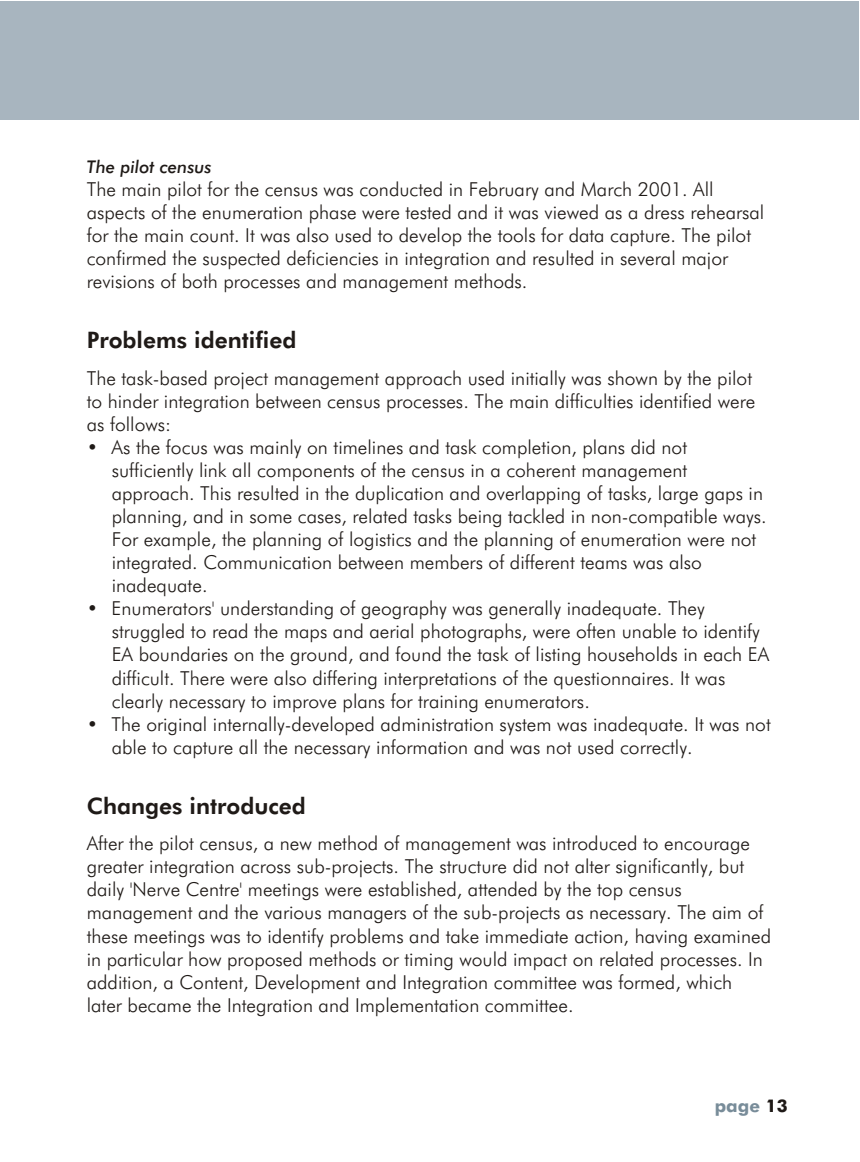
<style>
.page{position:relative;width:860px;height:1162px;background:#fff}
.page>*{position:absolute;margin:0;border:0;box-sizing:border-box;transform-origin:0 0}
.t1{font:22.75px "Futura Hv BT";color:#1f1a17}
.t2{font:19.25px/23.1px "Futura Lt BT";color:#1f1a17}
.t3{font:italic 17.5px "Futura Md BT";color:#1f1a17}
.t4{font:700 17.5px "Futura Md BT";color:#788c99}
.s1{color:#1f1a17}
</style>
<div class="page">
<div style="left:0;top:1px;width:858px;height:119px;background:#a8b5bf"></div>
<p class="t3" style="left:87px;top:160px;width:126px">The pilot census</p>
<p class="t2" style="left:87px;top:179px;width:679px">The main pilot for the census was conducted in February and March 2001. All aspects of the enumeration phase were tested and it was viewed as a dress rehearsal for the main count. It was also used to develop the tools for data capture. The pilot confirmed the suspected deficiencies in integration and resulted in several major revisions of both processes and management methods.</p>
<p class="t1" style="left:87px;top:331px;width:211px">Problems identified</p>
<p class="t2" style="left:87px;top:368px;width:670px">The task-based project management approach used initially was shown by the pilot to hinder integration between census processes. The main difficulties identified were as follows:</p>
<p class="t2" style="left:112px;top:437px;width:656px;text-indent:-25px">• As the focus was mainly on timelines and task completion, plans did not sufficiently link all components of the census in a coherent management approach. This resulted in the duplication and overlapping of tasks, large gaps in planning, and in some cases, related tasks being tackled in non-compatible ways.<br>For example, the planning of logistics and the planning of enumeration were not integrated. Communication between members of different teams was also inadequate.</p>
<p class="t2" style="left:112px;top:599px;width:658px;text-indent:-25px">• Enumerators' understanding of geography was generally inadequate. They struggled to read the maps and aerial photographs, were often unable to identify EA boundaries on the ground, and found the task of listing households in each EA difficult. There were also differing interpretations of the questionnaires. It was clearly necessary to improve plans for training enumerators.</p>
<p class="t2" style="left:112px;top:714px;width:660px;text-indent:-25px">• The original internally-developed administration system was inadequate. It was not able to capture all the necessary information and was not used correctly.</p>
<p class="t1" style="left:87px;top:796px;width:221px">Changes introduced</p>
<p class="t2" style="left:87px;top:834px;width:685px">After the pilot census, a new method of management was introduced to encourage greater integration across sub-projects. The structure did not alter significantly, but daily 'Nerve Centre' meetings were established, attended by the top census management and the various managers of the sub-projects as necessary. The aim of these meetings was to identify problems and take immediate action, having examined in particular how proposed methods or timing would impact on related processes. In addition, a Content, Development and Integration committee was formed, which later became the Integration and Implementation committee.</p>
<p class="t4" style="left:714px;top:1099px;width:74px">page <span class="s1">13</span></p>
</div>
